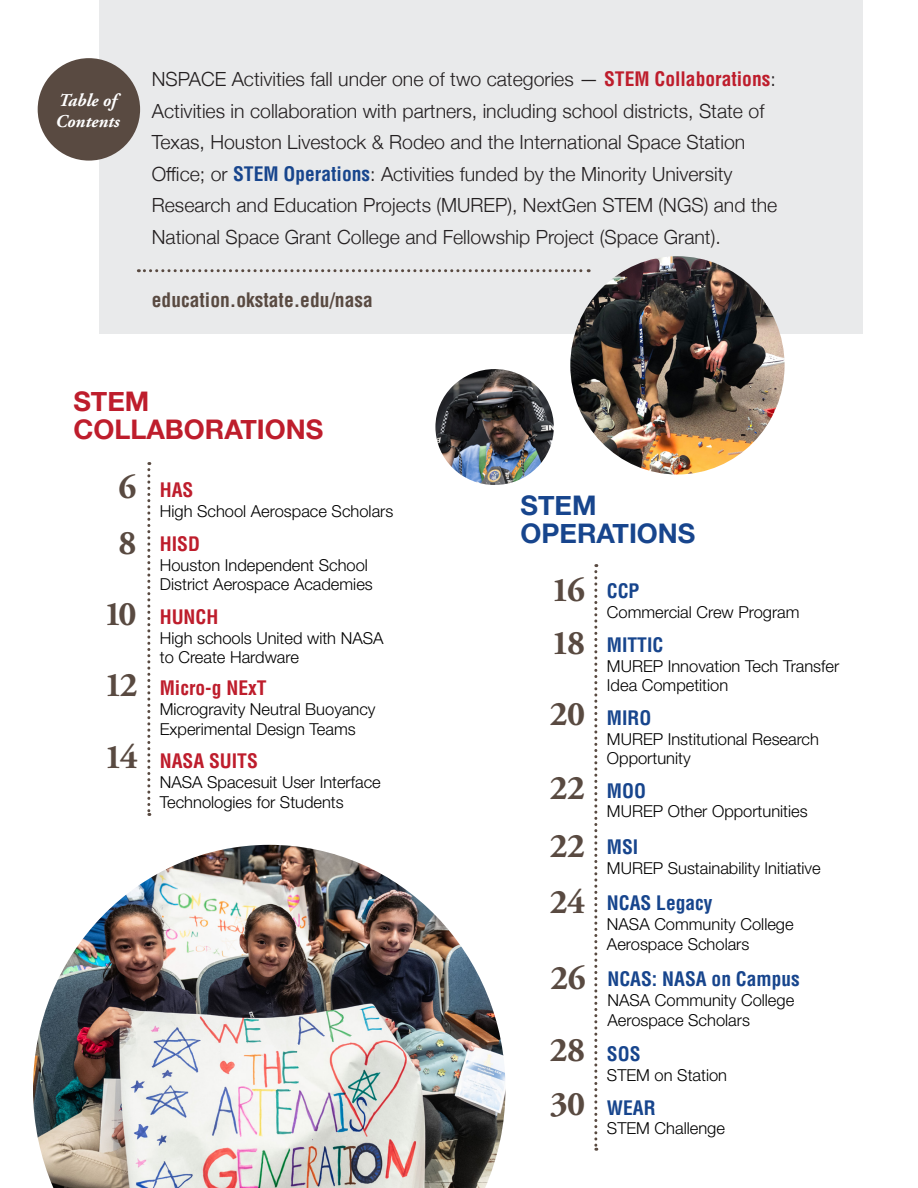
<style>
.page{position:relative;width:918px;height:1188px;background:#fff}
.page>*{position:absolute;margin:0;border:0;box-sizing:border-box;transform-origin:0 0}
.t1{font:700 34.5px "Adobe Garamond Pro";letter-spacing:-.02em;color:#594a41}
.t2{font:700 27px "Helvetica Neue";color:#be1d2c}
.t3{font:700 27px "Helvetica Neue";color:#17458d}
.t4{font:300 19.5px/31.5px "Helvetica Neue";color:#231f20}
.t5{font:700 condensed 19.5px "Helvetica LT Std";color:#17458d}
.t6{font:700 condensed 19.5px "Helvetica LT Std";color:#be1d2c}
.t7{font:700 condensed 19.5px "Helvetica LT Std";color:#594a41}
.t8{font:italic 700 18px/21.6px "Adobe Garamond Pro";color:#fff}
.t9{font:300 16.5px/19.8px "Helvetica Neue LT Std";color:#000}
.s1{font-family:"Helvetica LT Std";font-weight:700;font-stretch:condensed;color:#be1d2c}
.s2{font-family:"Helvetica LT Std";font-weight:700;font-stretch:condensed;color:#17458d}
</style>
<div class="page">
<div style="left:99px;top:0;width:763px;height:334px;background:#e6e7e9"></div>
<div style="left:38px;top:58px;width:102px;height:103px;background:#594a41;border-radius:50%"></div>
<svg style="left:138px;top:269px;width:432px;height:3px"></svg>
<svg style="left:147px;top:462px;width:3px;height:354px"></svg>
<img style="left:33px;top:845px;width:473px;height:343px">
<img style="left:435px;top:369px;width:119px;height:116px">
<img style="left:570px;top:256px;width:215px;height:218px">
<svg style="left:594px;top:564px;width:3px;height:587px"></svg>
<p class="t8" style="left:55px;top:89px;width:66px">Table of<br>Contents</p>
<p class="t4" style="left:152px;top:62px;width:627px">NSPACE Activities fall under one of two categories — <span class="s1">STEM Collaborations</span>:<br>Activities in collaboration with partners, including school districts, State of Texas, Houston Livestock &amp; Rodeo and the International Space Station Office; or <span class="s2">STEM Operations</span>: Activities funded by the Minority University Research and Education Projects (MUREP), NextGen STEM (NGS) and the National Space Grant College and Fellowship Project (Space Grant).</p>
<p class="t7" style="left:152px;top:288px;width:222px">education.okstate.edu/nasa</p>
<p class="t2" style="left:73px;top:380px;width:78px">STEM</p>
<p class="t2" style="left:73px;top:409px;width:252px">COLLABORATIONS</p>
<p class="t1" style="left:118px;top:467px;width:19px">6</p>
<p class="t1" style="left:118px;top:523px;width:19px">8</p>
<p class="t1" style="left:104px;top:594px;width:34px">10</p>
<p class="t1" style="left:104px;top:665px;width:35px">12</p>
<p class="t1" style="left:104px;top:737px;width:35px">14</p>
<p class="t6" style="left:160px;top:478px;width:35px">HAS</p>
<p class="t9" style="left:160px;top:501px;width:235px">High School Aerospace Scholars</p>
<p class="t6" style="left:160px;top:532px;width:42px">HISD</p>
<p class="t9" style="left:160px;top:555px;width:215px">Houston Independent School<br>District Aerospace Academies</p>
<p class="t6" style="left:160px;top:604px;width:60px">HUNCH</p>
<p class="t9" style="left:160px;top:627px;width:225px">High schools United with NASA to Create Hardware</p>
<p class="t6" style="left:160px;top:676px;width:108px">Micro-g NExT</p>
<p class="t9" style="left:160px;top:699px;width:217px">Microgravity Neutral Buoyancy<br>Experimental Design Teams</p>
<p class="t6" style="left:160px;top:749px;width:100px">NASA SUITS</p>
<p class="t9" style="left:160px;top:772px;width:222px">NASA Spacesuit User Interface<br>Technologies for Students</p>
<p class="t3" style="left:520px;top:484px;width:78px">STEM</p>
<p class="t3" style="left:520px;top:512px;width:177px">OPERATIONS</p>
<p class="t1" style="left:552px;top:570px;width:35px">16</p>
<p class="t1" style="left:552px;top:623px;width:35px">18</p>
<p class="t1" style="left:550px;top:694px;width:37px">20</p>
<p class="t1" style="left:550px;top:768px;width:37px">22</p>
<p class="t1" style="left:550px;top:826px;width:37px">22</p>
<p class="t1" style="left:550px;top:882px;width:37px">24</p>
<p class="t1" style="left:550px;top:958px;width:37px">26</p>
<p class="t1" style="left:550px;top:1030px;width:37px">28</p>
<p class="t1" style="left:550px;top:1084px;width:37px">30</p>
<p class="t5" style="left:607px;top:579px;width:34px">CCP</p>
<p class="t9" style="left:607px;top:602px;width:194px">Commercial Crew Program</p>
<p class="t5" style="left:607px;top:633px;width:58px">MITTIC</p>
<p class="t9" style="left:607px;top:656px;width:234px">MUREP Innovation Tech Transfer<br>Idea Competition</p>
<p class="t5" style="left:607px;top:705px;width:46px">MIRO</p>
<p class="t9" style="left:607px;top:728px;width:214px">MUREP Institutional Research<br>Opportunity</p>
<p class="t5" style="left:607px;top:778px;width:40px">MOO</p>
<p class="t9" style="left:607px;top:801px;width:202px">MUREP Other Opportunities</p>
<p class="t5" style="left:607px;top:835px;width:33px">MSI</p>
<p class="t9" style="left:607px;top:858px;width:215px">MUREP Sustainability Initiative</p>
<p class="t5" style="left:607px;top:891px;width:107px">NCAS Legacy</p>
<p class="t9" style="left:607px;top:914px;width:188px">NASA Community College<br>Aerospace Scholars</p>
<p class="t5" style="left:608px;top:967px;width:194px">NCAS: NASA on Campus</p>
<p class="t9" style="left:608px;top:990px;width:188px">NASA Community College<br>Aerospace Scholars</p>
<p class="t5" style="left:607px;top:1042px;width:35px">SOS</p>
<p class="t9" style="left:607px;top:1065px;width:122px">STEM on Station</p>
<p class="t5" style="left:607px;top:1095px;width:50px">WEAR</p>
<p class="t9" style="left:607px;top:1118px;width:119px">STEM Challenge</p>
</div>
